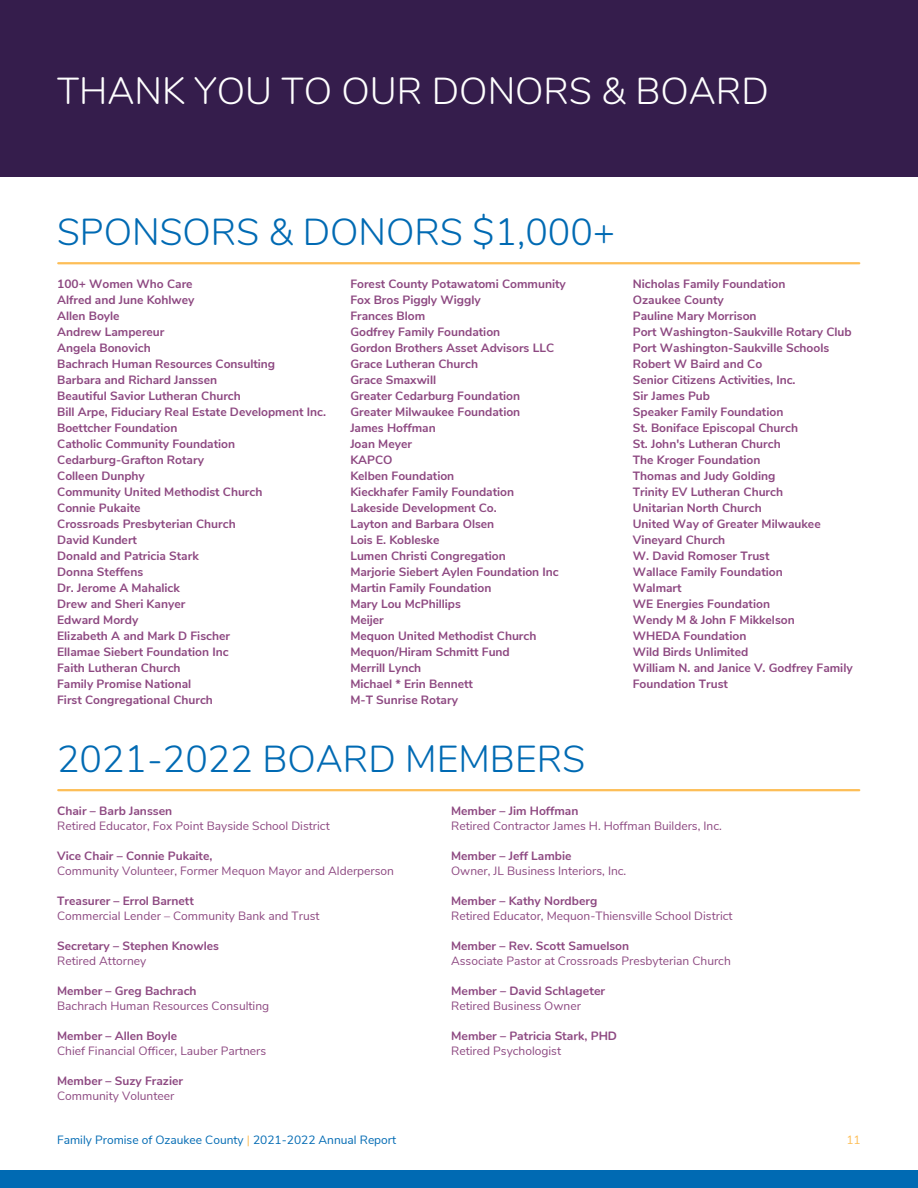
<style>
.page{position:relative;width:918px;height:1188px;background:#fff}
.page>*{position:absolute;margin:0;border:0;box-sizing:border-box;transform-origin:0 0}
.t1{font:300 37.5px "Nunito";color:#006ab3}
.t2{font:300 37.5px "Nunito";color:#fff}
.t3{font:700 12px/16px "Nunito Sans";color:#8d4881}
.t4{font:12px "Nunito Sans";color:#8d4881}
.t5{font:700 12px "Nunito";color:#8d4881}
.t6{font:12px "Nunito Sans";color:#006ab3}
.t7{font:12px "Nunito Sans";color:#fdbe57}
.s1{color:#fdbe57}
</style>
<div class="page">
<div style="left:0;top:1170px;width:918px;height:18px;background:#006ab3"></div>
<hr style="left:58px;top:262px;width:801px;height:2px;background:#fdbe57">
<hr style="left:58px;top:789px;width:801px;height:2px;background:#fdbe57">
<div style="left:0;top:0;width:918px;height:177px;background:#351d4c"></div>
<h1 class="t2" style="left:57px;top:66px;width:713px">THANK YOU TO OUR DONORS &amp; BOARD</h1>
<h1 class="t1" style="left:57px;top:207px;width:560px">SPONSORS &amp; DONORS $1,000+</h1>
<p class="t3" style="left:57px;top:276px;width:270px">100+ Women Who Care<br>Alfred and June Kohlwey<br>Allen Boyle<br>Andrew Lampereur<br>Angela Bonovich<br>Bachrach Human Resources Consulting<br>Barbara and Richard Janssen<br>Beautiful Savior Lutheran Church<br>Bill Arpe, Fiduciary Real Estate Development Inc.<br>Boettcher Foundation<br>Catholic Community Foundation<br>Cedarburg-Grafton Rotary<br>Colleen Dunphy<br>Community United Methodist Church<br>Connie Pukaite<br>Crossroads Presbyterian Church<br>David Kundert<br>Donald and Patricia Stark<br>Donna Steffens<br>Dr. Jerome A Mahalick<br>Drew and Sheri Kanyer<br>Edward Mordy<br>Elizabeth A and Mark D Fischer<br>Ellamae Siebert Foundation Inc<br>Faith Lutheran Church<br>Family Promise National<br>First Congregational Church</p>
<p class="t3" style="left:350px;top:276px;width:217px">Forest County Potawatomi Community<br>Fox Bros Piggly Wiggly<br>Frances Blom<br>Godfrey Family Foundation<br>Gordon Brothers Asset Advisors LLC<br>Grace Lutheran Church<br>Grace Smaxwill<br>Greater Cedarburg Foundation<br>Greater Milwaukee Foundation<br>James Hoffman<br>Joan Meyer<br>KAPCO<br>Kelben Foundation<br>Kieckhafer Family Foundation<br>Lakeside Development Co.<br>Layton and Barbara Olsen<br>Lois E. Kobleske<br>Lumen Christi Congregation<br>Marjorie Siebert Aylen Foundation Inc<br>Martin Family Foundation<br>Mary Lou McPhillips<br>Meijer<br>Mequon United Methodist Church<br>Mequon/Hiram Schmitt Fund<br>Merrill Lynch<br>Michael * Erin Bennett<br>M-T Sunrise Rotary</p>
<p class="t3" style="left:633px;top:276px;width:221px">Nicholas Family Foundation<br>Ozaukee County<br>Pauline Mary Morrison<br>Port Washington-Saukville Rotary Club<br>Port Washington-Saukville Schools<br>Robert W Baird and Co<br>Senior Citizens Activities, Inc.<br>Sir James Pub<br>Speaker Family Foundation<br>St. Boniface Episcopal Church<br>St. John's Lutheran Church<br>The Kroger Foundation<br>Thomas and Judy Golding<br>Trinity EV Lutheran Church<br>Unitarian North Church<br>United Way of Greater Milwaukee<br>Vineyard Church<br>W. David Romoser Trust<br>Wallace Family Foundation<br>Walmart<br>WE Energies Foundation<br>Wendy M &amp; John F Mikkelson<br>WHEDA Foundation<br>Wild Birds Unlimited<br>William N. and Janice V. Godfrey Family<br>Foundation Trust</p>
<h1 class="t1" style="left:57px;top:734px;width:529px">2021-2022 BOARD MEMBERS</h1>
<p class="t5" style="left:57px;top:802px;width:117px">Chair – Barb Janssen</p>
<p class="t4" style="left:57px;top:817px;width:274px">Retired Educator, Fox Point Bayside School District</p>
<p class="t3" style="left:57px;top:848px;width:157px">Vice Chair – Connie Pukaite,</p>
<p class="t4" style="left:57px;top:862px;width:338px">Community Volunteer, Former Mequon Mayor and Alderperson</p>
<p class="t3" style="left:57px;top:893px;width:138px">Treasurer – Errol Barnett</p>
<p class="t4" style="left:57px;top:907px;width:264px">Commercial Lender – Community Bank and Trust</p>
<p class="t3" style="left:57px;top:938px;width:163px">Secretary – Stephen Knowles</p>
<p class="t4" style="left:57px;top:952px;width:91px">Retired Attorney</p>
<p class="t3" style="left:57px;top:983px;width:141px">Member – Greg Bachrach</p>
<p class="t4" style="left:57px;top:997px;width:214px">Bachrach Human Resources Consulting</p>
<p class="t3" style="left:57px;top:1028px;width:122px">Member – Allen Boyle</p>
<p class="t4" style="left:57px;top:1042px;width:211px">Chief Financial Officer, Lauber Partners</p>
<p class="t3" style="left:57px;top:1073px;width:127px">Member – Suzy Frazier</p>
<p class="t4" style="left:57px;top:1087px;width:119px">Community Volunteer</p>
<p class="t3" style="left:451px;top:803px;width:129px">Member – Jim Hoffman</p>
<p class="t4" style="left:451px;top:817px;width:272px">Retired Contractor James H. Hoffman Builders, Inc.</p>
<p class="t3" style="left:451px;top:848px;width:122px">Member – Jeff Lambie</p>
<p class="t4" style="left:451px;top:862px;width:177px">Owner, JL Business Interiors, Inc.</p>
<p class="t3" style="left:451px;top:893px;width:148px">Member – Kathy Nordberg</p>
<p class="t4" style="left:451px;top:907px;width:283px">Retired Educator, Mequon-Thiensville School District</p>
<p class="t3" style="left:451px;top:938px;width:180px">Member – Rev. Scott Samuelson</p>
<p class="t4" style="left:451px;top:952px;width:281px">Associate Pastor at Crossroads Presbyterian Church</p>
<p class="t5" style="left:451px;top:982px;width:156px">Member – David Schlageter</p>
<p class="t4" style="left:451px;top:997px;width:131px">Retired Business Owner</p>
<p class="t5" style="left:451px;top:1027px;width:167px">Member – Patricia Stark, PHD</p>
<p class="t4" style="left:451px;top:1042px;width:112px">Retired Psychologist</p>
<p class="t6" style="left:57px;top:1131px;width:341px">Family Promise of Ozaukee County <span class="s1">|</span> 2021-2022 Annual Report</p>
<p class="t7" style="left:846px;top:1131px;width:16px">11</p>
</div>
